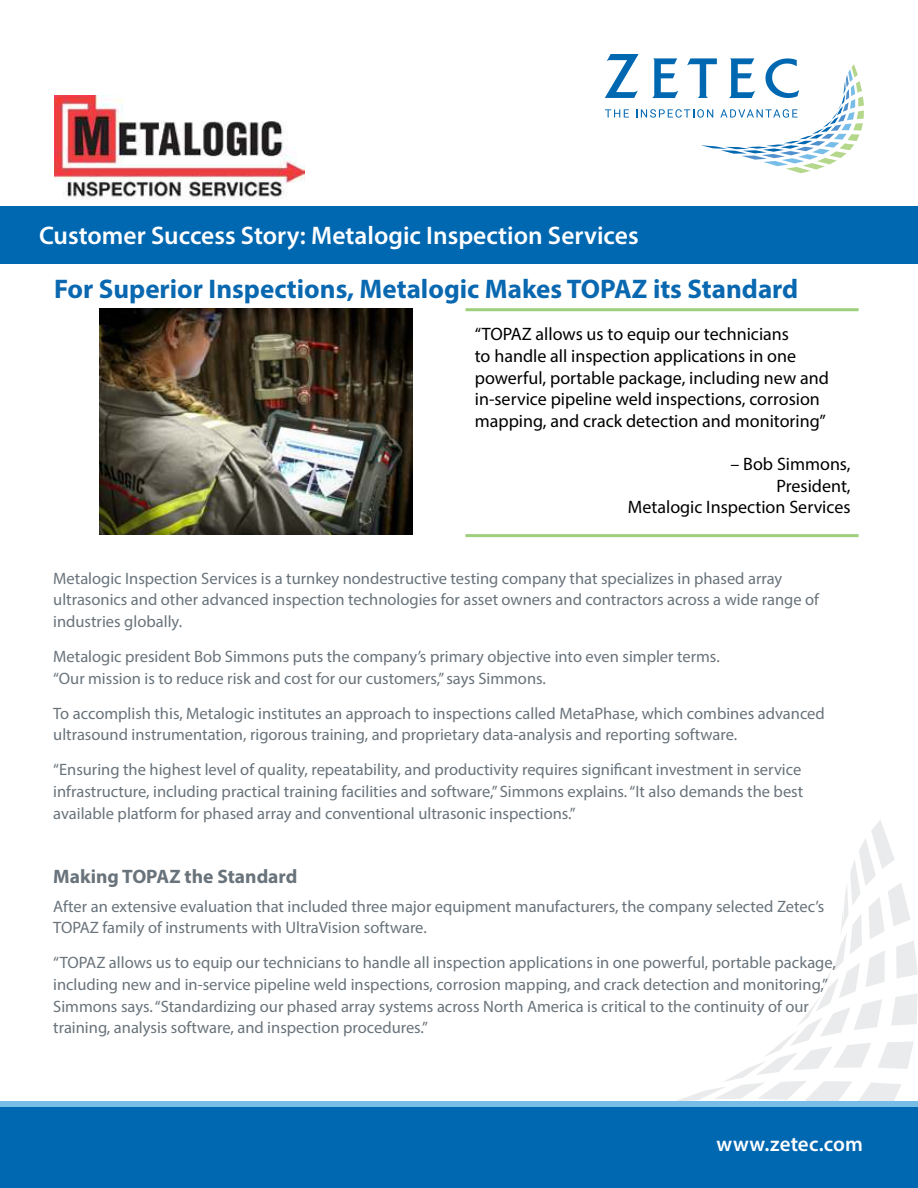
<style>
.page{position:relative;width:918px;height:1188px;background:#fff}
.page>*{position:absolute;margin:0;border:0;box-sizing:border-box;transform-origin:0 0}
.t1{font:700 27px "Myriad Pro";color:#0968b0}
.t2{font:600 25.5px "Myriad Pro";color:#fff}
.t3{font:600 21px "Myriad Pro";letter-spacing:.005em;color:#fff}
.t4{font:700 19.5px "Myriad Pro";color:#69737b}
.t5{font:18px/21.6px "Myriad Pro";color:#000}
.t6{font:16.5px/21.6px "Myriad Pro";color:#69737b}
</style>
<div class="page">
<svg style="left:677px;top:820px;width:241px;height:281px"></svg>
<svg style="left:605px;top:54px;width:259px;height:119px"></svg>
<div style="left:0;top:1101px;width:918px;height:6px;background:#78bde8"></div>
<div style="left:0;top:1107px;width:918px;height:81px;background:#0067b1"></div>
<div style="left:0;top:207px;width:918px;height:57px;background:#0067b1"></div>
<img style="left:54px;top:96px;width:251px;height:104px">
<img style="left:100px;top:308px;width:313px;height:227px">
<hr style="left:465px;top:308px;width:394px;height:3px;background:#9ecf7b">
<hr style="left:465px;top:534px;width:394px;height:3px;background:#9ecf7b">
<h2 class="t2" style="left:39px;top:226px;width:601px">Customer Success Story: Metalogic Inspection Services</h2>
<h1 class="t1" style="left:54px;top:279px;width:746px">For Superior Inspections, Metalogic Makes TOPAZ its Standard</h1>
<p class="t5" style="left:475px;top:325px;width:356px">“TOPAZ allows us to equip our technicians<br>to handle all inspection applications in one powerful, portable package, including new and in-service pipeline weld inspections, corrosion mapping, and crack detection and monitoring”</p>
<p class="t5" style="left:628px;top:455px;width:224px;text-align:right">– Bob Simmons,<br>President,<br>Metalogic Inspection Services</p>
<p class="t6" style="left:53px;top:569px;width:767px">Metalogic Inspection Services is a turnkey nondestructive testing company that specializes in phased array ultrasonics and other advanced inspection technologies for asset owners and contractors across a wide range of industries globally.</p>
<p class="t6" style="left:53px;top:647px;width:668px">Metalogic president Bob Simmons puts the company’s primary objective into even simpler terms. “Our mission is to reduce risk and cost for our customers,” says Simmons.</p>
<p class="t6" style="left:53px;top:704px;width:773px">To accomplish this, Metalogic institutes an approach to inspections called MetaPhase, which combines advanced ultrasound instrumentation, rigorous training, and proprietary data-analysis and reporting software.</p>
<p class="t6" style="left:53px;top:760px;width:752px;text-align:justify">“Ensuring the highest level of quality, repeatability, and productivity requires significant investment in service infrastructure, including practical training facilities and software,” Simmons explains. “It also demands the best available platform for phased array and conventional ultrasonic inspections.”</p>
<p class="t4" style="left:53px;top:869px;width:246px">Making TOPAZ the Standard</p>
<p class="t6" style="left:53px;top:897px;width:773px">After an extensive evaluation that included three major equipment manufacturers, the company selected Zetec’s<br>TOPAZ family of instruments with UltraVision software.</p>
<p class="t6" style="left:53px;top:954px;width:784px">“TOPAZ allows us to equip our technicians to handle all inspection applications in one powerful, portable package, including new and in-service pipeline weld inspections, corrosion mapping, and crack detection and monitoring,” Simmons says. “Standardizing our phased array systems across North America is critical to the continuity of our training, analysis software, and inspection procedures.”</p>
<p class="t3" style="left:717px;top:1136px;width:148px">www.zetec.com</p>
</div>
